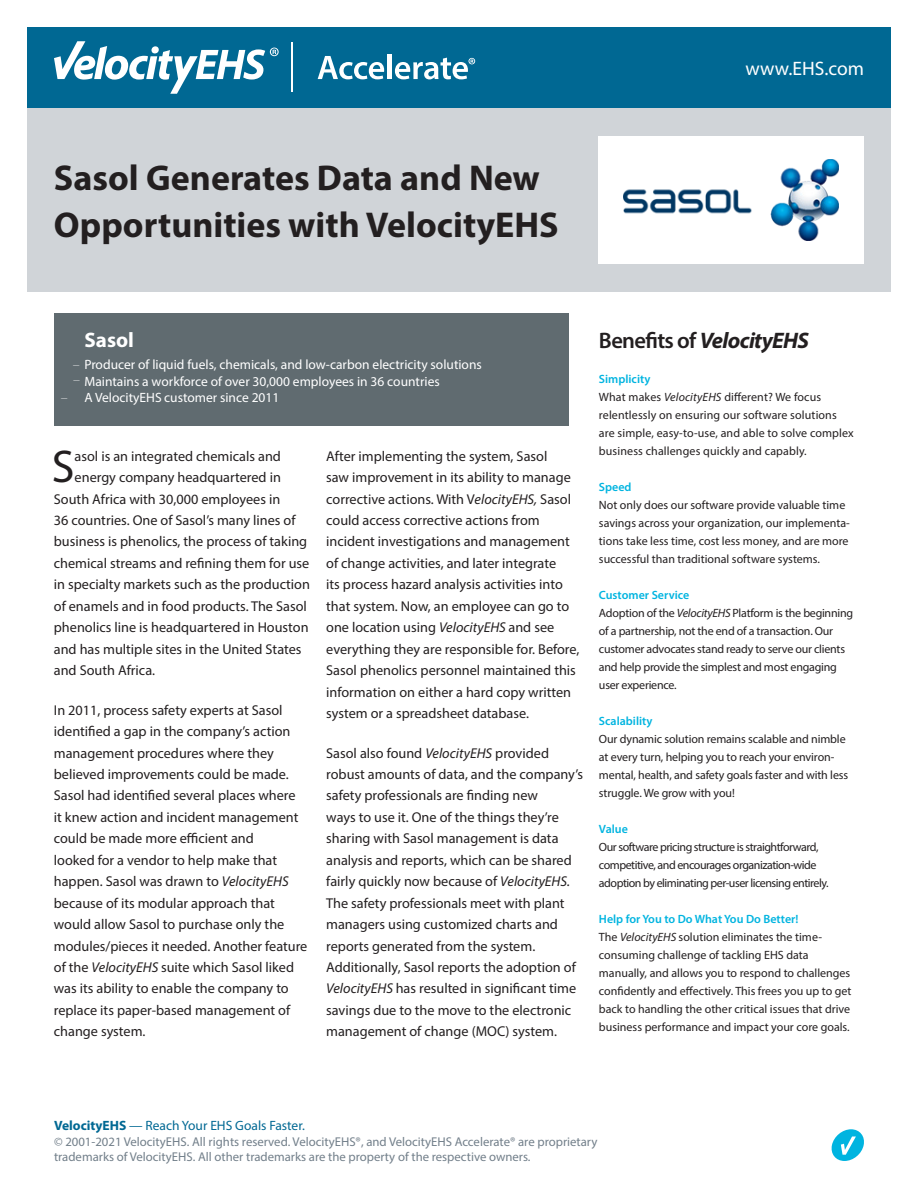
<style>
.page{position:relative;width:918px;height:1188px;background:#fff}
.page>*{position:absolute;margin:0;border:0;box-sizing:border-box;transform-origin:0 0}
.t1{font:46.05px "Myriad Pro";color:#231f20}
.t2{font:700 36px/46.5px "Myriad Pro";color:#231f20}
.t3{font:italic 700 22.5px "Myriad Pro";letter-spacing:-.03em;color:#231f20}
.t4{font:700 21px "Myriad Pro";color:#fff}
.t5{font:19.5px "Myriad Pro";color:#fff}
.t6{font:14.25px/21.5px "Myriad Pro";color:#231f20}
.t7{font:13.5px "Myriad Pro";color:#fff}
.t8{font:13.5px "Myriad Pro";color:#006893}
.t9{font:12.75px/15px "Myriad Pro";color:#727f8a}
.t10{font:12px/18px "Myriad Pro";letter-spacing:-.005em;color:#231f20}
.t11{font:12px/18px "Myriad Pro";letter-spacing:-.04em;color:#231f20}
.t12{font:600 12px "Myriad Pro";color:#00b4e0}
.t13{font:7.5px "Minion Pro";color:#fff}
.s1{font-weight:600;font-style:normal}
.s2{font-style:italic}
.s3{font-weight:700}
</style>
<div class="page">
<div style="left:27px;top:27px;width:864px;height:81px;background:#006893"></div>
<svg style="left:832px;top:1129px;width:32px;height:32px"></svg>
<svg style="left:54px;top:41px;width:225px;height:53px"></svg>
<hr style="left:291px;top:43px;width:1px;height:49px;background:#fff">
<svg style="left:318px;top:56px;width:66px;height:23px"></svg>
<div style="left:387px;top:55px;width:5px;height:24px;background:#fff"></div>
<svg style="left:395px;top:58px;width:80px;height:21px"></svg>
<div style="left:54px;top:313px;width:515px;height:112px;background:#606b70"></div>
<div style="left:27px;top:108px;width:864px;height:184px;background:#d0d4d8"></div>
<div style="left:599px;top:136px;width:265px;height:128px;background:#fff"></div>
<img style="left:624px;top:160px;width:214px;height:80px">
<p class="t2" style="left:54px;top:154px;width:506px">Sasol Generates Data and New<br>Opportunities with VelocityEHS</p>
<h3 class="t5" style="left:746px;top:57px;width:120px">www.EHS.com</h3>
<p class="t4" style="left:84px;top:326px;width:51px">Sasol</p>
<p class="t3" style="left:599px;top:326px;width:211px"><span class="s1">Benefits of</span> VelocityEHS</p>
<p class="t7" style="left:84px;top:356px;width:399px">Producer of liquid fuels, chemicals, and low-carbon electricity solutions</p>
<p class="t7" style="left:84px;top:373px;width:357px">Maintains a workforce of over 30,000 employees in 36 countries</p>
<p class="t7" style="left:84px;top:389px;width:197px">A VelocityEHS customer since 2011</p>
<p class="t13" style="left:73px;top:375px;width:8px">—</p>
<p class="t13" style="left:61px;top:393px;width:8px">—</p>
<p class="t1" style="left:52px;top:438px;width:24px">S</p>
<p class="t6" style="left:75px;top:445px;width:208px">asol is an integrated chemicals and</p>
<p class="t6" style="left:75px;top:466px;width:208px">energy company headquartered in</p>
<p class="t6" style="left:54px;top:488px;width:228px">South Africa with 30,000 employees in</p>
<p class="t6" style="left:54px;top:509px;width:243px">36 countries. One of Sasol’s many lines of</p>
<p class="t6" style="left:54px;top:531px;width:255px">business is phenolics, the process of taking</p>
<p class="t6" style="left:54px;top:552px;width:257px">chemical streams and refining them for use</p>
<p class="t6" style="left:54px;top:574px;width:258px">in specialty markets such as the production</p>
<p class="t6" style="left:54px;top:595px;width:255px">of enamels and in food products. The Sasol</p>
<p class="t6" style="left:54px;top:617px;width:256px">phenolics line is headquartered in Houston</p>
<p class="t6" style="left:54px;top:638px;width:249px">and has multiple sites in the United States</p>
<p class="t6" style="left:54px;top:659px;width:103px">and South Africa.</p>
<p class="t6" style="left:54px;top:699px;width:255px">In 2011, process safety experts at Sasol identified a gap in the company’s action management procedures where they believed improvements could be made.<br>Sasol had identified several places where<br>it knew action and incident management could be made more efficient and<br>looked for a vendor to help make that happen. Sasol was drawn to <span class="s2">VelocityEHS </span>because of its modular approach that would allow Sasol to purchase only the modules/pieces it needed. Another feature of the <span class="s2">VelocityEHS</span> suite which Sasol liked was its ability to enable the company to replace its paper-based management of change system.</p>
<p class="t6" style="left:326px;top:445px;width:255px">After implementing the system, Sasol<br>saw improvement in its ability to manage corrective actions. With V<span class="s2">elocityEHS,</span> Sasol could access corrective actions from incident investigations and management of change activities, and later integrate<br>its process hazard analysis activities into that system. Now, an employee can go to one location using <span class="s2">VelocityEHS</span> and see everything they are responsible for. Before, Sasol phenolics personnel maintained this information on either a hard copy written system or a spreadsheet database.</p>
<p class="t6" style="left:326px;top:742px;width:258px">Sasol also found <span class="s2">VelocityEHS</span> provided robust amounts of data, and the company’s safety professionals are finding new<br>ways to use it. One of the things they’re sharing with Sasol management is data analysis and reports, which can be shared fairly quickly now because of <span class="s2">VelocityEHS.<br></span>The safety professionals meet with plant managers using customized charts and reports generated from the system.<br>Additionally, Sasol reports the adoption of <span class="s2">VelocityEHS</span> has resulted in significant time savings due to the move to the electronic management of change (MOC) system.</p>
<p class="t12" style="left:599px;top:371px;width:53px">Simplicity</p>
<p class="t10" style="left:599px;top:388px;width:256px">What makes <span class="s2">VelocityEHS</span> different? We focus relentlessly on ensuring our software solutions are simple, easy-to-use, and able to solve complex business challenges quickly and capably.</p>
<p class="t12" style="left:599px;top:479px;width:34px">Speed</p>
<p class="t10" style="left:599px;top:496px;width:253px">Not only does our software provide valuable time savings across your organization, our implementa&shy;tions take less time, cost less money, and are more successful than traditional software systems.</p>
<p class="t12" style="left:599px;top:587px;width:92px">Customer Service</p>
<p class="t10" style="left:599px;top:604px;width:256px">Adoption of the <span class="s2">VelocityEHS</span> Platform is the beginning of a partnership, not the end of a transaction. Our customer advocates stand ready to serve our clients and help provide the simplest and most engaging user experience.</p>
<p class="t12" style="left:599px;top:713px;width:55px">Scalability</p>
<p class="t10" style="left:599px;top:730px;width:251px">Our dynamic solution remains scalable and nimble at every turn, helping you to reach your environ&shy;mental, health, and safety goals faster and with less struggle. We grow with you!</p>
<p class="t12" style="left:599px;top:821px;width:30px">Value</p>
<p class="t11" style="left:599px;top:838px;width:231px">Our software pricing structure is straightforward, competitive, and encourages organization-wide adoption by eliminating per-user licensing entirely.</p>
<p class="t12" style="left:599px;top:911px;width:201px">Help for You to Do What You Do Better!</p>
<p class="t10" style="left:599px;top:928px;width:254px">The <span class="s2">VelocityEHS</span> solution eliminates the time&shy;consuming challenge of tackling EHS data manually, and allows you to respond to challenges confidently and effectively. This frees you up to get back to handling the other critical issues that drive business performance and impact your core goals.</p>
<p class="t8" style="left:54px;top:1117px;width:252px"><span class="s3">VelocityEHS</span> — Reach Your EHS Goals Faster.</p>
<p class="t9" style="left:54px;top:1134px;width:545px">© 2001-2021 VelocityEHS. All rights reserved. VelocityEHS®, and VelocityEHS Accelerate® are proprietary trademarks of VelocityEHS. All other trademarks are the property of the respective owners.</p>
</div>
